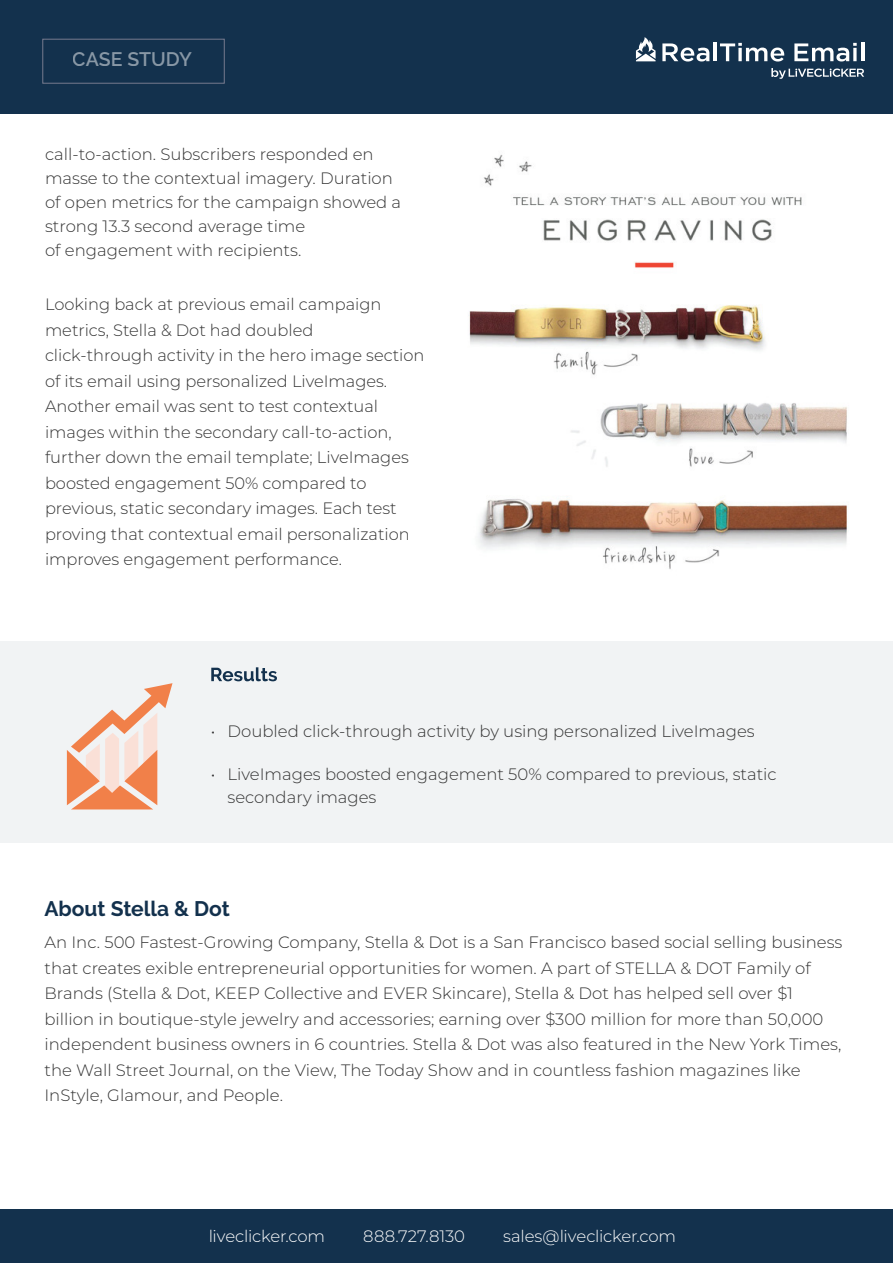
<style>
.page{position:relative;width:893px;height:1263px;background:#fff}
.page>*{position:absolute;margin:0;border:0;box-sizing:border-box;transform-origin:0 0}
.t1{font:700 21px "Raleway";color:#13314d}
.t2{font:600 19.5px "Raleway";letter-spacing:-.005em;color:#fff}
.t3{font:300 16.5px/25.5px "Montserrat";color:#333}
.t4{font:300 16.5px "Montserrat";letter-spacing:-.01em;color:#fff}
</style>
<div class="page">
<div style="left:0;top:1209px;width:893px;height:54px;background:#13314d"></div>
<div style="left:0;top:0;width:893px;height:114px;background:#13314d"></div>
<svg style="left:771px;top:68px;width:93px;height:11px"></svg>
<svg style="left:662px;top:43px;width:47px;height:19px"></svg>
<hr style="left:713px;top:43px;width:4px;height:18px;background:#fff">
<svg style="left:720px;top:43px;width:64px;height:19px"></svg>
<svg style="left:794px;top:43px;width:63px;height:18px"></svg>
<svg style="left:853px;top:48px;width:4px;height:13px"></svg>
<hr style="left:861px;top:43px;width:3px;height:18px;background:#fff">
<svg style="left:636px;top:37px;width:20px;height:24px"></svg>
<div style="left:42px;top:39px;width:183px;height:45px;border:1px solid #767a8e"></div>
<div style="left:0;top:641px;width:893px;height:202px;background:#f1f3f4"></div>
<svg style="left:211px;top:667px;width:66px;height:14px"></svg>
<svg style="left:67px;top:683px;width:106px;height:126px"></svg>
<img style="left:468px;top:154px;width:379px;height:415px">
<p class="t2" style="left:73px;top:48px;width:120px">CASE STUDY</p>
<p class="t3" style="left:45px;top:142px;width:358px;line-height:24px">call-to-action. Subscribers responded en masse to the contextual imagery. Duration of open metrics for the campaign showed a strong 13.3 second average time<br>of engagement with recipients.</p>
<p class="t3" style="left:45px;top:291px;width:381px">Looking back at previous email campaign metrics, Stella &amp; Dot had doubled click-through activity in the hero image section of its email using personalized LiveImages.<br>Another email was sent to test contextual images within the secondary call-to-action, further down the email template; LiveImages boosted engagement 50% compared to previous, static secondary images. Each test proving that contextual email personalization improves engagement performance.</p>
<p class="t3" style="left:211px;top:717px;width:545px">• Doubled click-through activity by using personalized LiveImages</p>
<p class="t3" style="left:227px;top:762px;width:551px;line-height:22.5px;text-indent:-16px">• LiveImages boosted engagement 50% compared to previous, static secondary images</p>
<p class="t1" style="left:44px;top:896px;width:187px">About Stella &amp; Dot</p>
<p class="t3" style="left:44px;top:929px;width:800px">An Inc. 500 Fastest-Growing Company, Stella &amp; Dot is a San Francisco based social selling business that creates exible entrepreneurial opportunities for women. A part of STELLA &amp; DOT Family of Brands (Stella &amp; Dot, KEEP Collective and EVER Skincare), Stella &amp; Dot has helped sell over $1 billion in boutique-style jewelry and accessories; earning over $300 million for more than 50,000 independent business owners in 6 countries. Stella &amp; Dot was also featured in the New York Times, the Wall Street Journal, on the View, The Today Show and in countless fashion magazines like InStyle, Glamour, and People.</p>
<p class="t4" style="left:209px;top:1225px;width:118px">liveclicker.com</p>
<p class="t4" style="left:363px;top:1225px;width:103px">888.727.8130</p>
<p class="t4" style="left:503px;top:1225px;width:174px">sales@liveclicker.com</p>
</div>
